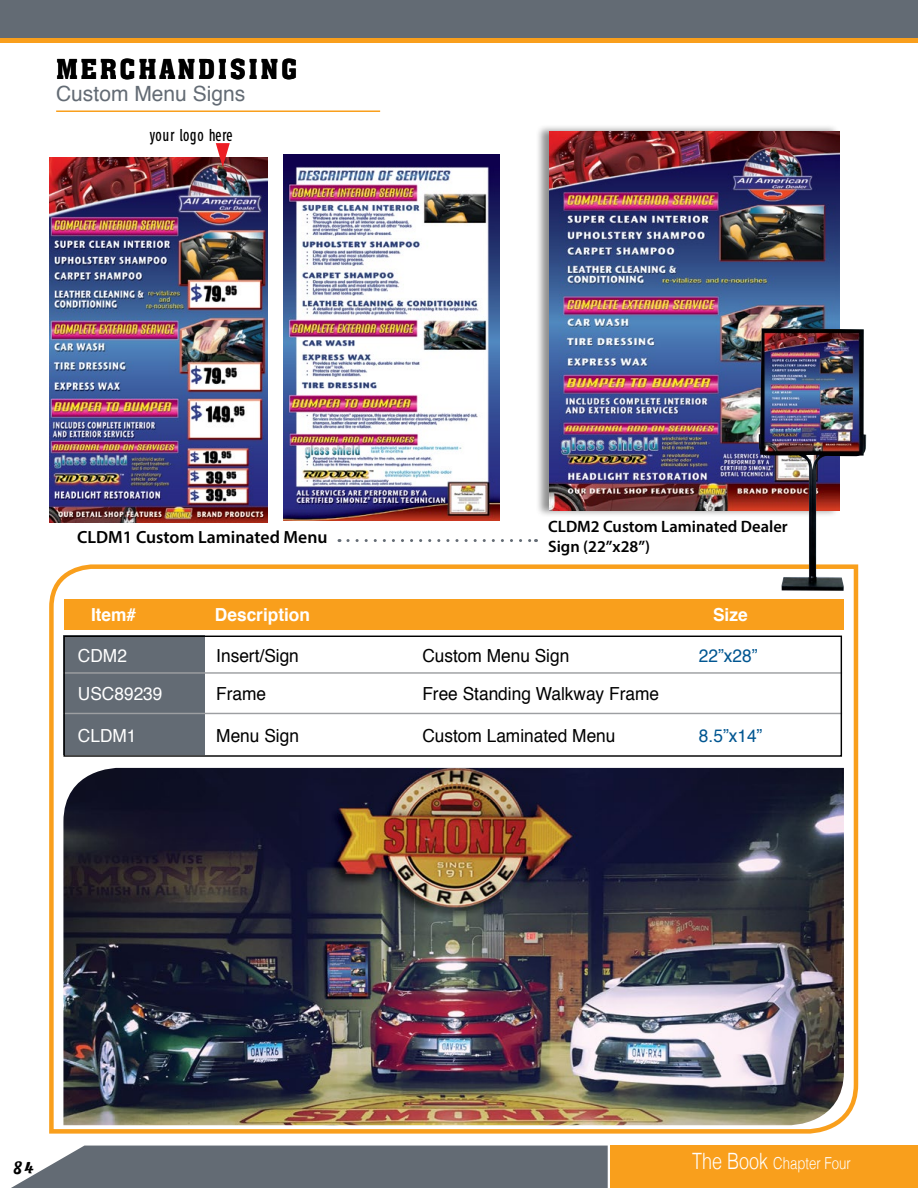
<style>
.page{position:relative;width:918px;height:1188px;background:#fff}
.page>*{position:absolute;margin:0;border:0;box-sizing:border-box;transform-origin:0 0}
.t1{font:27px "Aachen BT";letter-spacing:.09em;color:#000}
.t2{font:21px "Helvetica";color:#636b74}
.t3{font:21px "Pacifico";color:#000}
.t4{font:18px "Helvetica";color:#000;scale:.96 1}
.t5{font:700 18px "Helvetica";color:#fff;scale:.96 1}
.t6{font:18px "Helvetica";color:#fff;scale:.96 1}
.t7{font:18px "Helvetica";color:#005691;scale:.96 1}
.t8{font:600 17.7px "Myriad Pro";color:#000}
.t9{font:600 16.5px/19.8px "Myriad Pro";color:#000}
.t10{font:300 16.5px "Helvetica";color:#fff;scale:.8 1}
.t11{font:16.05px "Roadgeek 2005 Series 1 W";color:#000}
.s1{font-size:22.5px}
</style>
<div class="page">
<div style="left:610px;top:1146px;width:308px;height:42px;background:#f99f1c"></div>
<div style="left:11px;top:1146px;width:597px;height:42px;background:#636b74"></div>
<div style="left:0;top:0;width:918px;height:42px;background:#636b74"></div>
<hr style="left:0;top:38px;width:918px;height:4px;background:#f99f1c">
<hr style="left:56px;top:110px;width:324px;height:2px;background:#f99f1c">
<img style="left:49px;top:158px;width:218px;height:365px">
<img style="left:284px;top:155px;width:216px;height:366px">
<div style="left:536px;top:124px;width:304px;height:393px;background:#000;opacity:.44"></div>
<img style="left:549px;top:131px;width:291px;height:380px">
<svg style="left:216px;top:143px;width:14px;height:24px"></svg>
<svg style="left:49px;top:564px;width:810px;height:570px"></svg>
<img style="left:759px;top:328px;width:107px;height:263px">
<img style="left:63px;top:768px;width:781px;height:357px">
<div style="left:63px;top:636px;width:142px;height:119px;background:#636b74"></div>
<hr style="left:63px;top:672px;width:779px;height:2px;background:#9d9fa2">
<hr style="left:63px;top:713px;width:779px;height:1px;background:#9d9fa2">
<div style="left:65px;top:599px;width:779px;height:31px;background:#f99f1c"></div>
<div style="left:63px;top:636px;width:779px;height:121px;border:1px solid #000"></div>
<svg style="left:348px;top:539px;width:189px;height:3px"></svg>
<h1 class="t1" style="left:56px;top:52px;width:243px">MERCHANDISING</h1>
<p class="t2" style="left:56px;top:80px;width:191px">Custom Menu Signs</p>
<p class="t11" style="left:149px;top:126px;width:85px">your logo here</p>
<p class="t8" style="left:77px;top:525px;width:252px">CLDM1 Custom Laminated Menu</p>
<p class="t9" style="left:548px;top:516px;width:241px">CLDM2 Custom Laminated Dealer<br>Sign (22”x28”)</p>
<p class="t5" style="left:91px;top:602px;width:49px">Item#</p>
<p class="t5" style="left:215px;top:602px;width:101px">Description</p>
<p class="t5" style="left:713px;top:602px;width:38px">Size</p>
<p class="t6" style="left:78px;top:644px;width:53px">CDM2</p>
<p class="t4" style="left:216px;top:644px;width:88px">Insert/Sign</p>
<p class="t4" style="left:422px;top:644px;width:155px">Custom Menu Sign</p>
<p class="t7" style="left:699px;top:644px;width:63px">22”x28”</p>
<p class="t6" style="left:78px;top:682px;width:90px">USC89239</p>
<p class="t4" style="left:216px;top:682px;width:54px">Frame</p>
<p class="t4" style="left:422px;top:682px;width:248px">Free Standing Walkway Frame</p>
<p class="t6" style="left:78px;top:723px;width:63px">CLDM1</p>
<p class="t4" style="left:216px;top:723px;width:88px">Menu Sign</p>
<p class="t4" style="left:422px;top:723px;width:203px">Custom Laminated Menu</p>
<p class="t7" style="left:699px;top:723px;width:68px">8.5”x14”</p>
<p class="t3" style="left:14px;top:1147px;width:21px">84</p>
<p class="t10" style="left:692px;top:1150px;width:200px"><span class="s1">The Book</span> Chapter Four</p>
</div>
